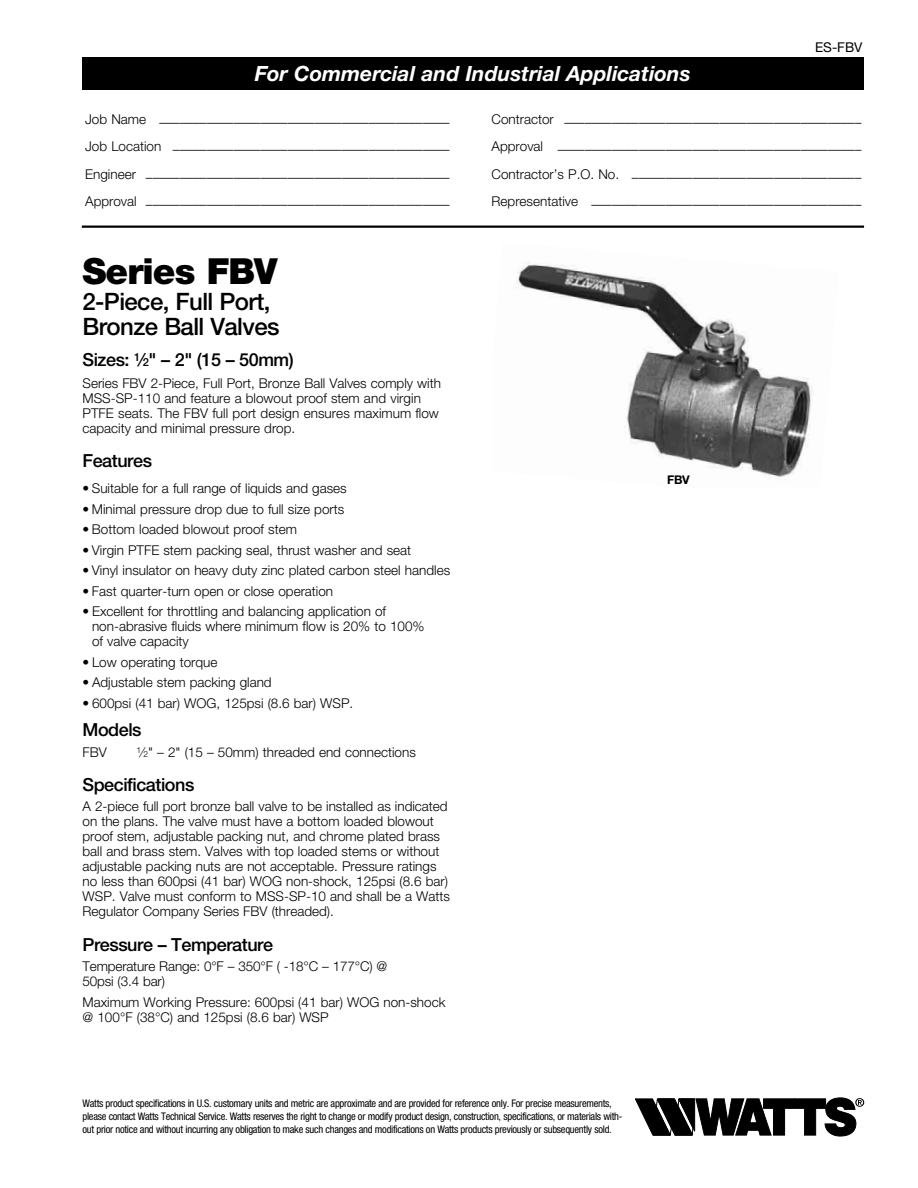
<style>
.page{position:relative;width:918px;height:1188px;background:#fff}
.page>*{position:absolute;margin:0;border:0;box-sizing:border-box;transform-origin:0 0}
.t1{font:900 36px "Helvetica Neue LT Std";letter-spacing:-.025em;color:#000}
.t2{font:500 24px/25.5px "Helvetica Neue LT Std";letter-spacing:-.025em;color:#000}
.t3{font:italic 700 21px "Helvetica Neue LT Std";color:#fff}
.t4{font:500 18px "Helvetica Neue LT Std";letter-spacing:-.025em;color:#000}
.t5{font:300 13.5px/15px "Helvetica Neue LT Std";color:#000}
.t6{font:13.5px "Helvetica Neue LT Std";color:#000}
.t7{font:700 12px "Helvetica Neue LT Std";color:#000}
.t8{font:condensed 10.5px/13.2px "Helvetica Neue LT Std";letter-spacing:-.025em;color:#000}
.s1{font-size:11.1px}
.s2{font-size:8.4px}
</style>
<div class="page">
<div style="left:82px;top:57px;width:781px;height:32px;background:#000"></div>
<hr style="left:82px;top:226px;width:782px;height:2px;background:#000">
<img style="left:516px;top:264px;width:297px;height:214px">
<svg style="left:635px;top:1097px;width:229px;height:40px"></svg>
<h3 class="t3" style="left:255px;top:60px;width:437px">For Commercial and Industrial Applications</h3>
<p class="t6" style="left:815px;top:39px;width:49px">ES-FBV</p>
<p class="t5" style="left:85px;top:115px;width:366px">Job Name –––––––––––––––––––––––––––––––––––––––––––</p>
<p class="t5" style="left:492px;top:115px;width:371px">Contractor ––––––––––––––––––––––––––––––––––––––––––––</p>
<p class="t5" style="left:85px;top:142px;width:366px">Job Location –––––––––––––––––––––––––––––––––––––––––</p>
<p class="t5" style="left:492px;top:142px;width:371px">Approval –––––––––––––––––––––––––––––––––––––––––––––</p>
<p class="t5" style="left:85px;top:169px;width:366px">Engineer –––––––––––––––––––––––––––––––––––––––––––––</p>
<p class="t5" style="left:492px;top:169px;width:371px">Contractor’s P.O. No. ––––––––––––––––––––––––––––––––––</p>
<p class="t5" style="left:85px;top:196px;width:366px">Approval –––––––––––––––––––––––––––––––––––––––––––––</p>
<p class="t5" style="left:492px;top:196px;width:371px">Representative ––––––––––––––––––––––––––––––––––––––––</p>
<h1 class="t1" style="left:82px;top:250px;width:197px">Series FBV</h1>
<h2 class="t2" style="left:82px;top:288px;width:199px">2-Piece, Full Port,<br>Bronze Ball Valves</h2>
<h3 class="t4" style="left:82px;top:349px;width:213px">Sizes: <sup>1</sup>⁄<span class="s1">2</span>" – 2" (15 – 50mm)</h3>
<p class="t5" style="left:82px;top:375px;width:360px">Series FBV 2-Piece, Full Port, Bronze Ball Valves comply with MSS-SP-110 and feature a blowout proof stem and virgin PTFE seats. The FBV full port design ensures maximum flow capacity and minimal pressure drop.</p>
<h3 class="t4" style="left:82px;top:450px;width:71px">Features</h3>
<p class="t5" style="left:82px;top:480px;width:266px">• Suitable for a full range of liquids and gases</p>
<p class="t5" style="left:83px;top:501px;width:263px">• Minimal pressure drop due to full size ports</p>
<p class="t5" style="left:83px;top:521px;width:216px">• Bottom loaded blowout proof stem</p>
<p class="t5" style="left:83px;top:542px;width:330px">• Virgin PTFE stem packing seal, thrust washer and seat</p>
<p class="t5" style="left:83px;top:562px;width:369px">• Vinyl insulator on heavy duty zinc plated carbon steel handles</p>
<p class="t5" style="left:83px;top:583px;width:252px">• Fast quarter-turn open or close operation</p>
<p class="t5" style="left:92px;top:603px;width:334px;text-indent:-9px">• Excellent for throttling and balancing application of non-abrasive fluids where minimum flow is 20% to 100% of valve capacity</p>
<p class="t5" style="left:83px;top:654px;width:136px">• Low operating torque</p>
<p class="t5" style="left:83px;top:674px;width:191px">• Adjustable stem packing gland</p>
<p class="t5" style="left:83px;top:695px;width:272px">• 600psi (41 bar) WOG, 125psi (8.6 bar) WSP.</p>
<h3 class="t4" style="left:82px;top:719px;width:61px">Models</h3>
<p class="t5" style="left:82px;top:744px;width:26px">FBV</p>
<p class="t5" style="left:136px;top:744px;width:281px"><sup>1</sup>⁄<span class="s2">2</span>" – 2" (15 – 50mm) threaded end connections</p>
<h3 class="t4" style="left:82px;top:774px;width:113px">Specifications</h3>
<p class="t5" style="left:82px;top:799px;width:369px">A 2-piece full port bronze ball valve to be installed as indicated on the plans. The valve must have a bottom loaded blowout proof stem, adjustable packing nut, and chrome plated brass ball and brass stem. Valves with top loaded stems or without adjustable packing nuts are not acceptable. Pressure ratings no less than 600psi (41 bar) WOG non-shock, 125psi (8.6 bar)<br>WSP. Valve must conform to MSS-SP-10 and shall be a Watts Regulator Company Series FBV (threaded).</p>
<h3 class="t4" style="left:82px;top:933px;width:192px">Pressure – Temperature</h3>
<p class="t5" style="left:82px;top:959px;width:306px">Temperature Range: 0°F – 350°F ( -18°C – 177°C) @<br>50psi (3.4 bar)</p>
<p class="t5" style="left:83px;top:994px;width:364px">Maximum Working Pressure: 600psi (41 bar) WOG non-shock @ 100°F (38°C) and 125psi (8.6 bar) WSP</p>
<p class="t8" style="left:82px;top:1096px;width:542px">Watts product specifications in U.S. customary units and metric are approximate and are provided for reference only. For precise measurements, please contact Watts Technical Service. Watts reserves the right to change or modify product design, construction, specifications, or materials with&shy;out prior notice and without incurring any obligation to make such changes and modifications on Watts products previously or subsequently sold.</p>
<p class="t7" style="left:667px;top:472px;width:24px">FBV</p>
</div>
